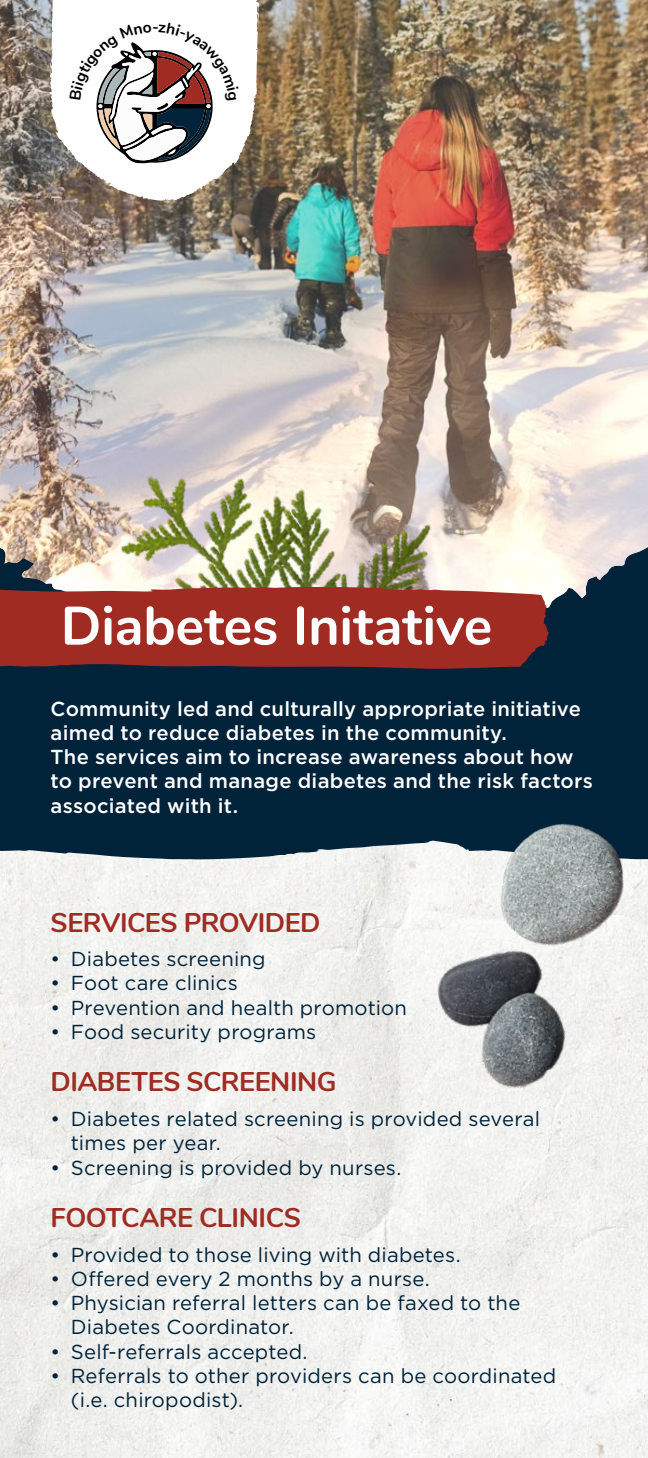
<style>
.page{position:relative;width:648px;height:1458px;background:#fff}
.page>*{position:absolute;margin:0;border:0;box-sizing:border-box;transform-origin:0 0}
.t1{font:700 54px "Nunito";letter-spacing:-.005em;color:#fff}
.t2{font:700 27px "Nunito";letter-spacing:-.015em;color:#a02b22}
.t3{font:20.25px/24.3px "Gotham";letter-spacing:.01em;color:#00233a}
.t4{font:500 20.25px/24.3px "Gotham";letter-spacing:.01em;color:#fff}
</style>
<div class="page">
<img style="left:0;top:859px;width:648px;height:599px">
<div style="left:0;top:659px;width:648px;height:200px;background:#00233a"></div>
<img style="left:0;top:0;width:648px;height:614px">
<img style="left:24px;top:326px;width:503px;height:261px">
<svg style="left:0;top:587px;width:549px;height:82px;background:#9a3028"></svg>
<img style="left:377px;top:784px;width:271px;height:339px">
<svg style="left:49px;top:0;width:211px;height:201px"></svg>
<svg style="left:69px;top:22px;width:169px;height:141px"></svg>
<h1 class="t1" style="left:61px;top:586px;width:433px">Diabetes Initative</h1>
<p class="t4" style="left:51px;top:696px;width:544px">Community led and culturally appropriate initiative aimed to reduce diabetes in the community.<br>The services aim to increase awareness about how to prevent and manage diabetes and the risk factors associated with it.</p>
<h2 class="t2" style="left:51px;top:902px;width:271px">SERVICES PROVIDED</h2>
<p class="t3" style="left:51px;top:946px;width:217px">• Diabetes screening</p>
<p class="t3" style="left:51px;top:970px;width:189px">• Foot care clinics</p>
<p class="t3" style="left:51px;top:995px;width:358px">• Prevention and health promotion</p>
<p class="t3" style="left:51px;top:1019px;width:267px">• Food security programs</p>
<h2 class="t2" style="left:51px;top:1062px;width:288px">DIABETES SCREENING</h2>
<p class="t3" style="left:71px;top:1106px;width:471px;text-indent:-20px">• Diabetes related screening is provided several times per year.</p>
<p class="t3" style="left:51px;top:1155px;width:352px">• Screening is provided by nurses.</p>
<h2 class="t2" style="left:51px;top:1198px;width:252px">FOOTCARE CLINICS</h2>
<p class="t3" style="left:51px;top:1242px;width:412px">• Provided to those living with diabetes.</p>
<p class="t3" style="left:51px;top:1266px;width:381px">• Offered every 2 months by a nurse.</p>
<p class="t3" style="left:71px;top:1290px;width:451px;text-indent:-20px">• Physician referral letters can be faxed to the<br>Diabetes Coordinator.</p>
<p class="t3" style="left:51px;top:1339px;width:258px">• Self-referrals accepted.</p>
<p class="t3" style="left:71px;top:1363px;width:487px;text-indent:-20px">• Referrals to other providers can be coordinated (i.e. chiropodist).</p>
</div>
